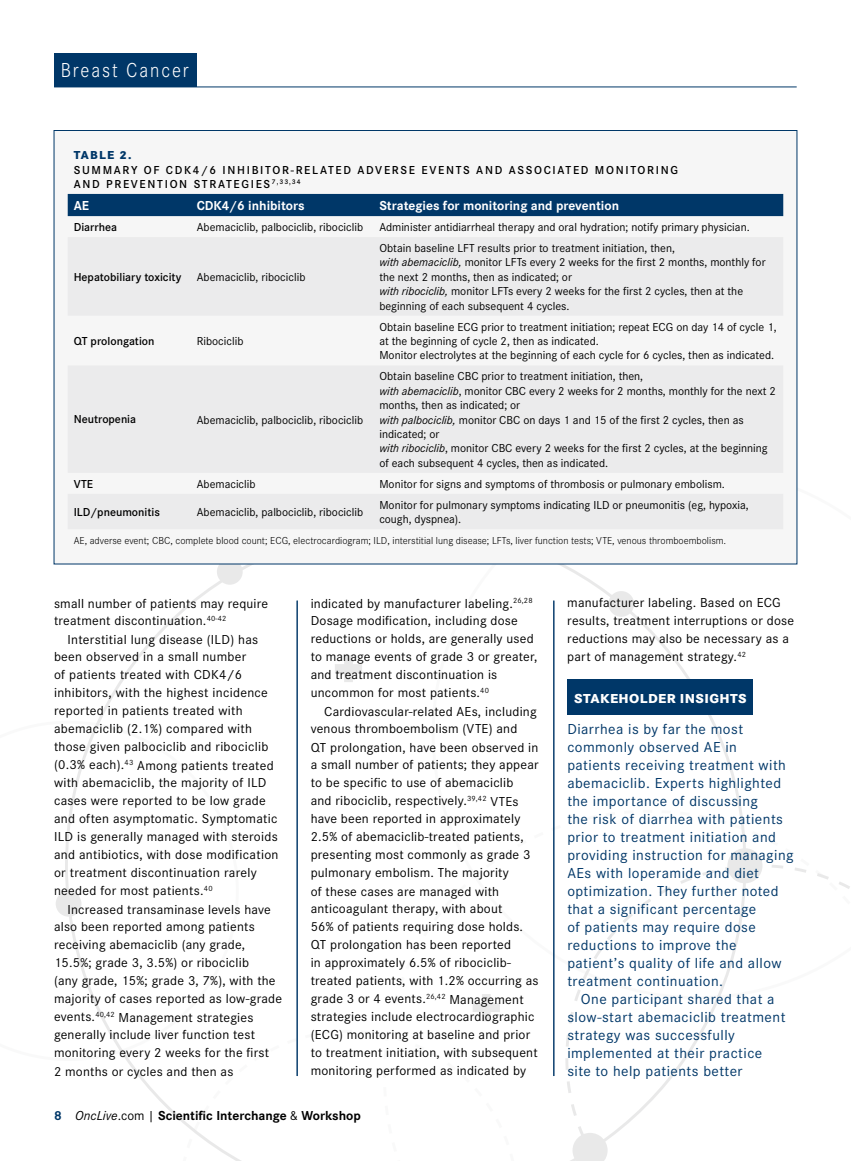
<style>
.page{position:relative;width:851px;height:1161px;background:#fff}
.page>*{position:absolute;margin:0;border:0;box-sizing:border-box;transform-origin:0 0}
.t1{font:300 21px "Corporate S";letter-spacing:.1em;color:#fff;scale:.9 1}
.t2{font:15px/18px "Corporate S";letter-spacing:.03em;color:#003768}
.t3{font:13.5px/18px "Corporate S";letter-spacing:.015em;color:#000}
.t4{font:700 13.5px "Corporate S";color:#fff}
.t5{font:700 13.5px "Corporate S";color:#000}
.t6{font:800 13.5px "Corporate S";letter-spacing:.03em;color:#fff}
.t7{font:12px/14.4px "Corporate S";color:#000}
.t8{font:600 12px/14.4px "Corporate S";letter-spacing:.125em;color:#000}
.t9{font:600 12px "Corporate S";color:#000}
.t10{font:800 12px "Corporate S";letter-spacing:.1em;color:#003768}
.t11{font:300 10.5px "Corporate S";color:#000}
.s1{font-style:italic}
.s2{color:#003768}
.s3{font-weight:400;font-style:italic}
.s4{font-weight:400}
</style>
<div class="page">
<hr style="left:54px;top:87px;width:742px;height:1px;background:#003768">
<div style="left:54px;top:53px;width:142px;height:34px;background:#003768"></div>
<svg style="left:510px;top:564px;width:210px;height:434px"></svg>
<svg style="left:56px;top:721px;width:74px;height:340px"></svg>
<svg style="left:95px;top:723px;width:29px;height:330px"></svg>
<svg style="left:178px;top:1030px;width:119px;height:131px"></svg>
<div style="left:727px;top:848px;width:35px;height:35px;background:#e9e9e9;border-radius:50%"></div>
<div style="left:217px;top:559px;width:26px;height:26px;background:linear-gradient(to right,#e9e9e9,#eaeaea);border-radius:50%"></div>
<div style="left:56px;top:891px;width:25px;height:26px;background:#e9e9e9;border-radius:50%"></div>
<div style="left:608px;top:591px;width:26px;height:26px;background:#e9e9e9;border-radius:50%"></div>
<svg style="left:565px;top:864px;width:285px;height:297px"></svg>
<svg style="left:335px;top:655px;width:27px;height:27px"></svg>
<svg style="left:473px;top:994px;width:27px;height:27px"></svg>
<div style="left:567px;top:680px;width:186px;height:36px;background:#003768"></div>
<hr style="left:297px;top:601px;width:1px;height:475px;background:#003768">
<hr style="left:553px;top:601px;width:1px;height:475px;background:#003768">
<div style="left:54px;top:130px;width:742px;height:434px;background:#f6f6f6"></div>
<div style="left:68px;top:194px;width:715px;height:22px;background:#003768"></div>
<svg style="left:68px;top:237px;width:715px;height:292px;fill:#ebebec"></svg>
<h1 class="t1" style="left:61px;top:58px;width:144px">Breast Cancer</h1>
<p class="t10" style="left:74px;top:148px;width:59px">TABLE 2.</p>
<p class="t8" style="left:74px;top:163px;width:605px">SUMMARY OF CDK4/6 INHIBITOR-RELATED ADVERSE EVENTS AND ASSOCIATED MONITORING<br>AND PREVENTION STRATEGIES<sup>7,33,34</sup></p>
<p class="t4" style="left:74px;top:198px;width:17px">AE</p>
<p class="t4" style="left:197px;top:198px;width:109px">CDK4/6 inhibitors</p>
<p class="t4" style="left:379px;top:198px;width:241px">Strategies for monitoring and prevention</p>
<p class="t9" style="left:74px;top:220px;width:45px">Diarrhea</p>
<p class="t7" style="left:197px;top:220px;width:168px">Abemaciclib, palbociclib, ribociclib</p>
<p class="t7" style="left:379px;top:220px;width:372px">Administer antidiarrheal therapy and oral hydration; notify primary physician.</p>
<p class="t9" style="left:74px;top:270px;width:109px">Hepatobiliary toxicity</p>
<p class="t7" style="left:197px;top:270px;width:110px">Abemaciclib, ribociclib</p>
<p class="t7" style="left:379px;top:241px;width:388px">Obtain baseline LFT results prior to treatment initiation, then,<br><span class="s1">with abemaciclib,</span> monitor LFTs every 2 weeks for the first 2 months, monthly for the next 2 months, then as indicated; or<br><span class="s1">with ribociclib,</span> monitor LFTs every 2 weeks for the first 2 cycles, then at the beginning of each subsequent 4 cycles.</p>
<p class="t9" style="left:74px;top:334px;width:82px">QT prolongation</p>
<p class="t7" style="left:197px;top:334px;width:48px">Ribociclib</p>
<p class="t9" style="left:74px;top:413px;width:64px">Neutropenia</p>
<p class="t7" style="left:197px;top:413px;width:168px">Abemaciclib, palbociclib, ribociclib</p>
<p class="t7" style="left:379px;top:320px;width:399px">Obtain baseline ECG prior to treatment initiation; repeat ECG on day 14 of cycle 1, at the beginning of cycle 2, then as indicated.<br>Monitor electrolytes at the beginning of each cycle for 6 cycles, then as indicated.</p>
<p class="t7" style="left:379px;top:369px;width:398px">Obtain baseline CBC prior to treatment initiation, then,<br><span class="s1">with abemaciclib</span>, monitor CBC every 2 weeks for 2 months, monthly for the next 2 months, then as indicated; or<br><span class="s1">with palbociclib,</span> monitor CBC on days 1 and 15 of the first 2 cycles, then as indicated; or<br><span class="s1">with ribociclib</span>, monitor CBC every 2 weeks for the first 2 cycles, at the beginning of each subsequent 4 cycles, then as indicated.</p>
<p class="t8" style="left:74px;top:477px;width:21px">VTE</p>
<p class="t7" style="left:197px;top:477px;width:60px">Abemaciclib</p>
<p class="t7" style="left:379px;top:477px;width:347px">Monitor for signs and symptoms of thrombosis or pulmonary embolism.</p>
<p class="t9" style="left:74px;top:505px;width:88px">ILD/pneumonitis</p>
<p class="t7" style="left:197px;top:505px;width:168px">Abemaciclib, palbociclib, ribociclib</p>
<p class="t7" style="left:379px;top:498px;width:371px">Monitor for pulmonary symptoms indicating ILD or pneumonitis (eg, hypoxia, cough, dyspnea).</p>
<p class="t11" style="left:74px;top:534px;width:654px">AE, adverse event; CBC, complete blood count; ECG, electrocardiogram; ILD, interstitial lung disease; LFTs, liver function tests; VTE, venous thromboembolism.</p>
<p class="t3" style="left:54px;top:594px;width:216px">small number of patients may require treatment discontinuation.<sup>40-42</sup></p>
<p class="t3" style="left:54px;top:630px;width:226px;text-indent:14px">Interstitial lung disease (ILD) has been observed in a small number<br>of patients treated with CDK4/6 inhibitors, with the highest incidence reported in patients treated with abemaciclib (2.1%) compared with those given palbociclib and ribociclib (0.3% each).<sup>43</sup> Among patients treated with abemaciclib, the majority of ILD cases were reported to be low grade and often asymptomatic. Symptomatic ILD is generally managed with steroids and antibiotics, with dose modification or treatment discontinuation rarely needed for most patients.<sup>40</sup></p>
<p class="t3" style="left:54px;top:900px;width:229px;text-indent:14px">Increased transaminase levels have also been reported among patients receiving abemaciclib (any grade, 15.5%; grade 3, 3.5%) or ribociclib<br>(any grade, 15%; grade 3, 7%), with the majority of cases reported as low-grade events.<sup>40,42</sup> Management strategies generally include liver function test monitoring every 2 weeks for the first<br>2 months or cycles and then as</p>
<p class="t3" style="left:310px;top:594px;width:228px">indicated by manufacturer labeling.<sup>26,28<br></sup>Dosage modification, including dose reductions or holds, are generally used to manage events of grade 3 or greater, and treatment discontinuation is uncommon for most patients.<sup>40</sup></p>
<p class="t3" style="left:310px;top:702px;width:229px;text-indent:14px">Cardiovascular-related AEs, including venous thromboembolism (VTE) and<br>QT prolongation, have been observed in a small number of patients; they appear to be specific to use of abemaciclib<br>and ribociclib, respectively.<sup>39,42</sup> VTEs have been reported in approximately 2.5% of abemaciclib-treated patients, presenting most commonly as grade 3 pulmonary embolism. The majority<br>of these cases are managed with anticoagulant therapy, with about<br>56% of patients requiring dose holds.<br>QT prolongation has been reported<br>in approximately 6.5% of ribociclib&shy;treated patients, with 1.2% occurring as grade 3 or 4 events.<sup>26,42</sup> Management strategies include electrocardiographic (ECG) monitoring at baseline and prior to treatment initiation, with subsequent monitoring performed as indicated by</p>
<p class="t5" style="left:54px;top:1107px;width:308px"><span class="s2">8</span> <span class="s3">OncLive</span><span class="s4">.com |</span> Scientific Interchange <span class="s4">&amp;</span> Workshop</p>
<p class="t3" style="left:567px;top:594px;width:228px">manufacturer labeling. Based on ECG results, treatment interruptions or dose reductions may also be necessary as a part of management strategy.<sup>42</sup></p>
<p class="t6" style="left:574px;top:690px;width:174px">STAKEHOLDER INSIGHTS</p>
<p class="t2" style="left:567px;top:720px;width:228px">Diarrhea is by far the most commonly observed AE in patients receiving treatment with abemaciclib. Experts highlighted the importance of discussing<br>the risk of diarrhea with patients prior to treatment initiation and providing instruction for managing<br>AEs with loperamide and diet optimization. They further noted that a significant percentage<br>of patients may require dose reductions to improve the patient’s quality of life and allow treatment continuation.</p>
<p class="t2" style="left:567px;top:990px;width:220px;text-indent:13px">One participant shared that a slow-start abemaciclib treatment strategy was successfully implemented at their practice site to help patients better</p>
</div>
